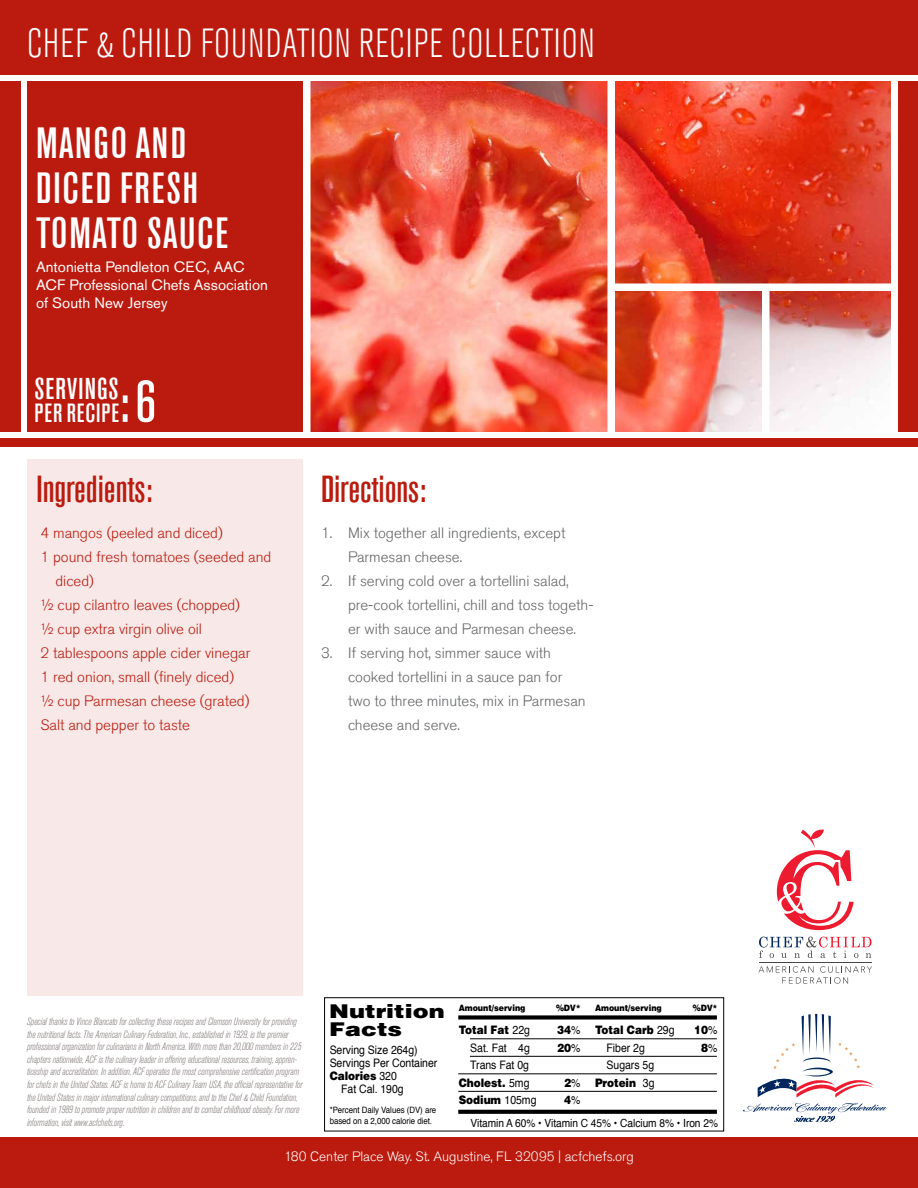
<style>
.page{position:relative;width:918px;height:1188px;background:#fff}
.page>*{position:absolute;margin:0;border:0;box-sizing:border-box;transform-origin:0 0}
.t1{font:500 condensed 58.5px "Akzidenz Grotesk Std";color:#fff}
.t2{font:500 condensed 43.5px/45px "Akzidenz Grotesk Std";letter-spacing:.035em;color:#fff}
.t3{font:300 condensed 40.5px "Akzidenz Grotesk Std";letter-spacing:.025em;color:#fff}
.t4{font:500 condensed 37.5px "Akzidenz Grotesk Std";color:#bb1b0f}
.t5{font:500 condensed 30px "Akzidenz Grotesk Std";letter-spacing:.04em;color:#fff}
.t6{font:500 condensed 26.25px "Akzidenz Grotesk Std";letter-spacing:.04em;color:#fff}
.t7{font:900 19.05px/17.5px "Helvetica";color:#000;scale:1.26 1}
.t8{font:300 15px/24px "Akzidenz Grotesk Std";color:#636466}
.t9{font:300 15px "Akzidenz Grotesk Std";color:#bb1b0f}
.t10{font:15px/18px "Akzidenz Grotesk Std";color:#fff}
.t11{font:300 13.5px "Akzidenz Grotesk Std";color:#fff}
.t12{font:11.7px/17.5px "Helvetica";letter-spacing:-.005em;color:#000;text-align:right;scale:.9 1}
.t13{font:900 11.7px "Helvetica";letter-spacing:-.005em;color:#000;scale:.9 1}
.t14{font:11.25px "Helvetica";letter-spacing:-.005em;color:#000;scale:.91 1}
.t15{font:italic 300 condensed 10.5px/12.6px "Akzidenz Grotesk Std";color:#7f7574}
.t16{font:8.7px/10.2px "Helvetica";letter-spacing:-.005em;color:#000;scale:.9 1}
.t17{font:900 8.7px "Helvetica";letter-spacing:-.005em;color:#000;scale:.9 1}
.s1{font-weight:400}
.s2{font-weight:900}
</style>
<div class="page">
<div style="left:0;top:0;width:918px;height:75px;background:#bb1b0f"></div>
<div style="left:0;top:438px;width:918px;height:9px;background:#bb1b0f"></div>
<div style="left:27px;top:81px;width:276px;height:351px;background:#bb1b0f"></div>
<div style="left:898px;top:81px;width:20px;height:351px;background:#bb1b0f"></div>
<div style="left:0;top:81px;width:21px;height:351px;background:#bb1b0f"></div>
<img style="left:310px;top:81px;width:581px;height:351px">
<svg style="left:743px;top:1014px;width:144px;height:108px"></svg>
<svg style="left:758px;top:966px;width:114px;height:18px"></svg>
<hr style="left:759px;top:962px;width:113px;height:1px;background:#474749">
<svg style="left:759px;top:937px;width:112px;height:21px"></svg>
<svg style="left:777px;top:830px;width:77px;height:100px"></svg>
<div style="left:27px;top:459px;width:276px;height:537px;background:#f8e8e7"></div>
<div style="left:0;top:1137px;width:918px;height:51px;background:#bb1b0f"></div>
<div style="left:324px;top:997px;width:400px;height:134px;border:1px solid #000"></div>
<div style="left:458px;top:1015px;width:259px;height:5px;background:#000"></div>
<hr style="left:470px;top:1039px;width:247px;height:1px;background:#000">
<hr style="left:470px;top:1056px;width:247px;height:1px;background:#000">
<hr style="left:458px;top:1074px;width:259px;height:1px;background:#000">
<hr style="left:458px;top:1091px;width:259px;height:1px;background:#000">
<svg style="left:458px;top:1110px;width:259px;height:4px"></svg>
<h3 class="t3" style="left:27px;top:22px;width:569px">CHEF &amp; CHILD FOUNDATION RECIPE COLLECTION</h3>
<h2 class="t2" style="left:36px;top:120px;width:177px">MANG O AND<br>DICED FRESH<br>TOMATO SAUCE</h2>
<h3 class="t10" style="left:36px;top:258px;width:234px">Antonietta Pendleton CEC, AAC<br>ACF Professional Chefs Association of South New Jersey</h3>
<h3 class="t5" style="left:34px;top:372px;width:86px">SERVINGS</h3>
<h3 class="t6" style="left:34px;top:398px;width:86px">PER RECIPE</h3>
<h1 class="t1" style="left:118px;top:369px;width:39px">:6</h1>
<h3 class="t4" style="left:37px;top:467px;width:117px">INGREDIENTS:</h3>
<h3 class="t9" style="left:40px;top:524px;width:184px">4 mangos (peeled and diced)</h3>
<h3 class="t9" style="left:40px;top:548px;width:232px">1 pound fresh tomatoes (seeded and</h3>
<h3 class="t9" style="left:56px;top:572px;width:40px">diced)</h3>
<h3 class="t9" style="left:40px;top:596px;width:201px">½ cup cilantro leaves (chopped)</h3>
<h3 class="t9" style="left:40px;top:620px;width:163px">½ cup extra virgin olive oil</h3>
<h3 class="t9" style="left:40px;top:644px;width:211px">2 tablespoons apple cider vinegar</h3>
<h3 class="t9" style="left:40px;top:668px;width:195px">1 red onion, small (finely diced)</h3>
<h3 class="t9" style="left:40px;top:692px;width:210px">½ cup Parmesan cheese (grated)</h3>
<h3 class="t9" style="left:40px;top:716px;width:151px">Salt and pepper to taste</h3>
<h3 class="t4" style="left:321px;top:467px;width:107px">DIRECTIONS:</h3>
<h3 class="t8" style="left:348px;top:521px;width:219px;text-indent:-27px">1. Mix together all ingredients, except<br>Parmesan cheese.</h3>
<h3 class="t8" style="left:348px;top:569px;width:247px;text-indent:-27px">2. If serving cold over a tortellini salad, pre-cook tortellini, chill and toss togeth&shy;er with sauce and Parmesan cheese.</h3>
<h3 class="t8" style="left:348px;top:641px;width:239px;text-indent:-27px">3. If serving hot, simmer sauce with cooked tortellini in a sauce pan for two to three minutes, mix in Parmesan cheese and serve.</h3>
<p class="t15" style="left:27px;top:1015px;width:277px">Special thanks to Vince Blancato for collecting these recipes and Clemson University for providing the nutritional facts. The American Culinary Federation, Inc., established in 1929, is the premier professional organization for culinarians in North America. With more than 20,000 members in 225 chapters nationwide, ACF is the culinary leader in offering educational resources, training, appren&shy;ticeship and accreditation. In addition, ACF operates the most comprehensive certification program for chefs in the United States. ACF is home to ACF Culinary Team USA, the official representative for the United States in major international culinary competitions, and to the Chef &amp; Child Foundation, founded in 1989 to promote proper nutrition in children and to combat childhood obesity. For more information, visit www.acfchefs.org.</p>
<p class="t17" style="left:459px;top:1002px;width:76px">Amount/serving</p>
<p class="t17" style="left:556px;top:1002px;width:29px">%DV*</p>
<p class="t13" style="left:459px;top:1022px;width:81px">Total Fat <span class="s1">22g</span></p>
<p class="t13" style="left:557px;top:1022px;width:27px">34<span class="s1">%</span></p>
<p class="t12" style="left:470px;top:1038px;width:68px">Sat. Fat 4g</p>
<p class="t13" style="left:557px;top:1040px;width:27px">20<span class="s1">%</span></p>
<p class="t12" style="left:459px;top:1056px;width:80px">Trans Fat 0g<br><span class="s2">Cholest.</span> 5mg</p>
<p class="t17" style="left:595px;top:1002px;width:76px">Amount/serving</p>
<p class="t17" style="left:693px;top:1002px;width:29px">%DV*</p>
<p class="t13" style="left:595px;top:1022px;width:90px">Total Carb <span class="s1">29g</span></p>
<p class="t13" style="left:694px;top:1022px;width:27px">10<span class="s1">%</span></p>
<p class="t12" style="left:607px;top:1038px;width:44px">Fiber 2g</p>
<p class="t13" style="left:701px;top:1040px;width:20px">8<span class="s1">%</span></p>
<p class="t12" style="left:595px;top:1056px;width:68px">Sugars 5g<br><span class="s2">Protein</span> 3g</p>
<h3 class="t7" style="left:329px;top:1002px;width:93px">Nutrition<br>Facts</h3>
<p class="t12" style="left:330px;top:1040px;width:99px">Serving Size 264g)</p>
<p class="t12" style="left:330px;top:1053px;width:121px">Servings Per Container</p>
<p class="t13" style="left:330px;top:1068px;width:76px">Calories <span class="s1">320</span></p>
<p class="t12" style="left:341px;top:1080px;width:71px">Fat Cal. 190g</p>
<p class="t16" style="left:330px;top:1105px;width:120px">*Percent Daily Values (DV) are based on a 2,000 calorie diet.</p>
<p class="t14" style="left:471px;top:1113px;width:273px">Vitamin A 60% • Vitamin C 45% • Calcium 8% • Iron 2%</p>
<p class="t13" style="left:564px;top:1075px;width:20px">2<span class="s1">%</span></p>
<p class="t13" style="left:459px;top:1092px;width:88px">Sodium <span class="s1">105mg</span></p>
<p class="t13" style="left:564px;top:1092px;width:20px">4<span class="s1">%</span></p>
<p class="t11" style="left:284px;top:1149px;width:351px">180 Center Place Way. St. Augustine, FL 32095 | acfchefs.org</p>
</div>
